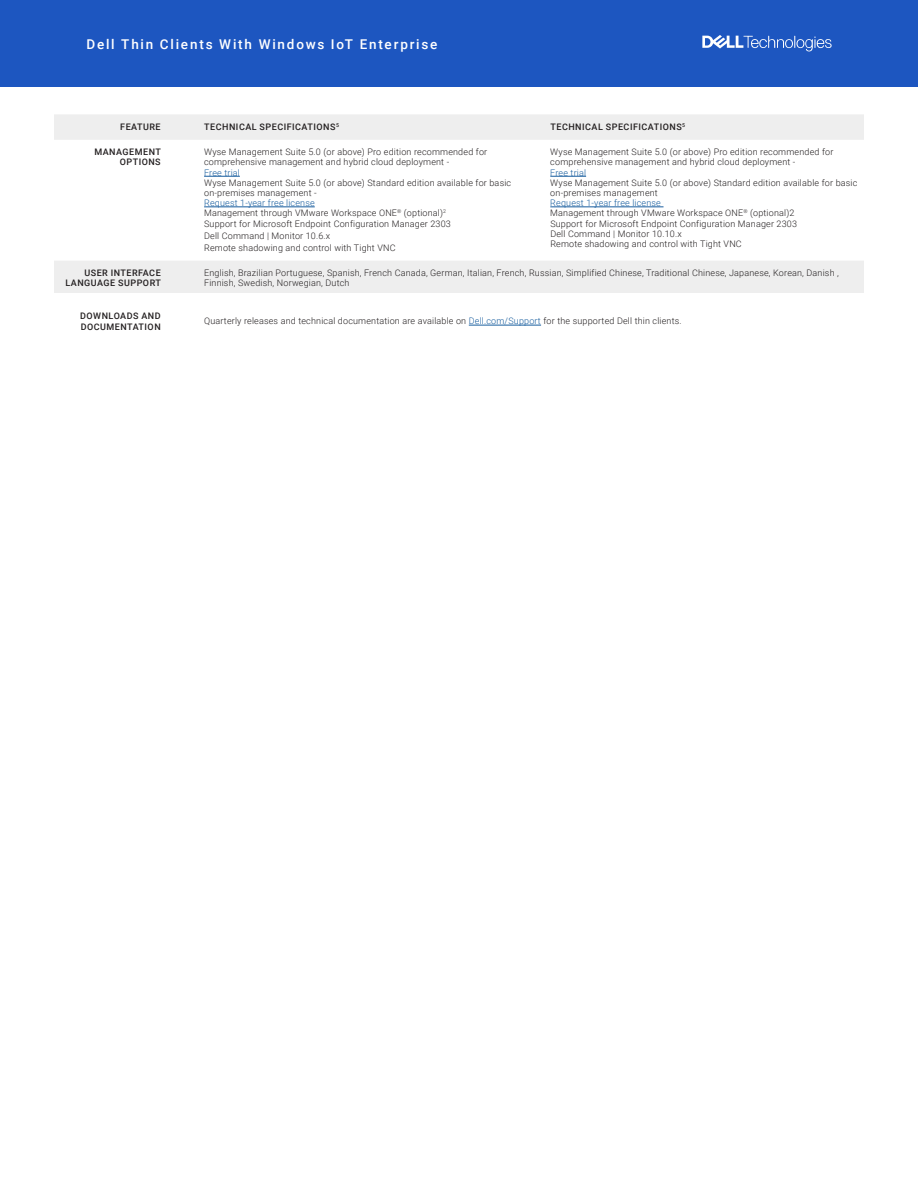
<style>
.page{position:relative;width:918px;height:1188px;background:#fff}
.page>*{position:absolute;margin:0;border:0;box-sizing:border-box;transform-origin:0 0}
.Dell_Thin_Clients_With_Windows_IoT_Enter{font:500 13.5px "Roboto";letter-spacing:.135em;color:#fff}
.Paragraph_Style_2{font:300 9px/10.2px "Roboto";letter-spacing:.02em;color:#231f20}
.Paragraph_Style_3{font:300 9px/10.2px "Roboto";letter-spacing:.02em;color:#231f20}
.Paragraph_Style_4{font:300 9px "Roboto";letter-spacing:.02em;color:#231f20}
.Paragraph_Style_3-2{font:500 9px/10.2px "Roboto";letter-spacing:.055em;color:#231f20;text-align:right}
.Paragraph_Style_4-2{font:500 9px/10.2px "Roboto";letter-spacing:.055em;color:#231f20}
.Paragraph_Style_2-2{font:500 9px/10.2px "Roboto";letter-spacing:.055em;color:#231f20;text-align:right}
.s1{color:#175d9e}
</style>
<div class="page">
<svg style="left:54px;top:114px;width:810px;height:179px"></svg>
<hr style="left:204px;top:176px;width:36px;height:1px;background:#175d9e">
<hr style="left:204px;top:207px;width:111px;height:1px;background:#175d9e">
<hr style="left:550px;top:176px;width:36px;height:1px;background:#175d9e">
<hr style="left:550px;top:207px;width:114px;height:1px;background:#175d9e">
<hr style="left:469px;top:325px;width:72px;height:1px;background:#175d9e">
<div style="left:0;top:0;width:918px;height:86px;background:#1d56c0"></div>
<svg style="left:702px;top:35px;width:130px;height:16px"></svg>
<p class="Dell_Thin_Clients_With_Windows_IoT_Enter" style="left:86px;top:35px;width:353px">Dell Thin Clients With Windows IoT Enterprise</p>
<p class="Paragraph_Style_3-2" style="left:120px;top:121px;width:42px">FEATURE</p>
<p class="Paragraph_Style_3-2" style="left:204px;top:121px;width:136px">TECHNICAL SPECIFICATIONS<sup>5</sup></p>
<p class="Paragraph_Style_3-2" style="left:550px;top:121px;width:136px">TECHNICAL SPECIFICATIONS<sup>5</sup></p>
<p class="Paragraph_Style_2-2" style="left:94px;top:147px;width:68px">MANAGEMENT<br>OPTIONS</p>
<p class="Paragraph_Style_2" style="left:204px;top:147px;width:309px">Wyse Management Suite 5.0 (or above) Pro edition recommended for comprehensive management and hybrid cloud deployment -<br><span class="s1">Free trial<br></span>Wyse Management Suite 5.0 (or above) Standard edition available for basic on-premises management -<br><span class="s1">Request 1-year free license</span></p>
<p class="Paragraph_Style_2" style="left:204px;top:208px;width:244px">Management through VMware Workspace ONE<sup>®</sup> (optional)<sup>2</sup></p>
<p class="Paragraph_Style_2" style="left:204px;top:218px;width:248px">Support for Microsoft Endpoint Configuration Manager 2303</p>
<p class="Paragraph_Style_2" style="left:204px;top:230px;width:128px">Dell Command | Monitor 10.6.x</p>
<p class="Paragraph_Style_2" style="left:204px;top:242px;width:193px">Remote shadowing and control with Tight VNC</p>
<p class="Paragraph_Style_2" style="left:550px;top:147px;width:309px">Wyse Management Suite 5.0 (or above) Pro edition recommended for comprehensive management and hybrid cloud deployment -<br><span class="s1">Free trial<br></span>Wyse Management Suite 5.0 (or above) Standard edition available for basic on-premises management<br><span class="s1">Request 1-year free license</span></p>
<p class="Paragraph_Style_2" style="left:550px;top:208px;width:246px">Management through VMware Workspace ONE<sup>®</sup> (optional)2</p>
<p class="Paragraph_Style_2" style="left:550px;top:218px;width:248px">Support for Microsoft Endpoint Configuration Manager 2303</p>
<p class="Paragraph_Style_2" style="left:550px;top:228px;width:133px">Dell Command | Monitor 10.10.x</p>
<p class="Paragraph_Style_2" style="left:550px;top:239px;width:193px">Remote shadowing and control with Tight VNC</p>
<p class="Paragraph_Style_3-2" style="left:65px;top:267px;width:97px">USER INTERFACE<br>LANGUAGE SUPPORT</p>
<p class="Paragraph_Style_3" style="left:204px;top:267px;width:636px">English, Brazilian Portuguese, Spanish, French Canada, German, Italian, French, Russian, Simplified Chinese, Traditional Chinese, Japanese, Korean, Danish ,<br>Finnish, Swedish, Norwegian, Dutch</p>
<p class="Paragraph_Style_4-2" style="left:80px;top:311px;width:82px">DOWNLOADS AND<br>DOCUMENTATION</p>
<p class="Paragraph_Style_4" style="left:204px;top:315px;width:479px">Quarterly releases and technical documentation are available on <span class="s1">Dell.com/Support</span> for the supported Dell thin clients.</p>
</div>
